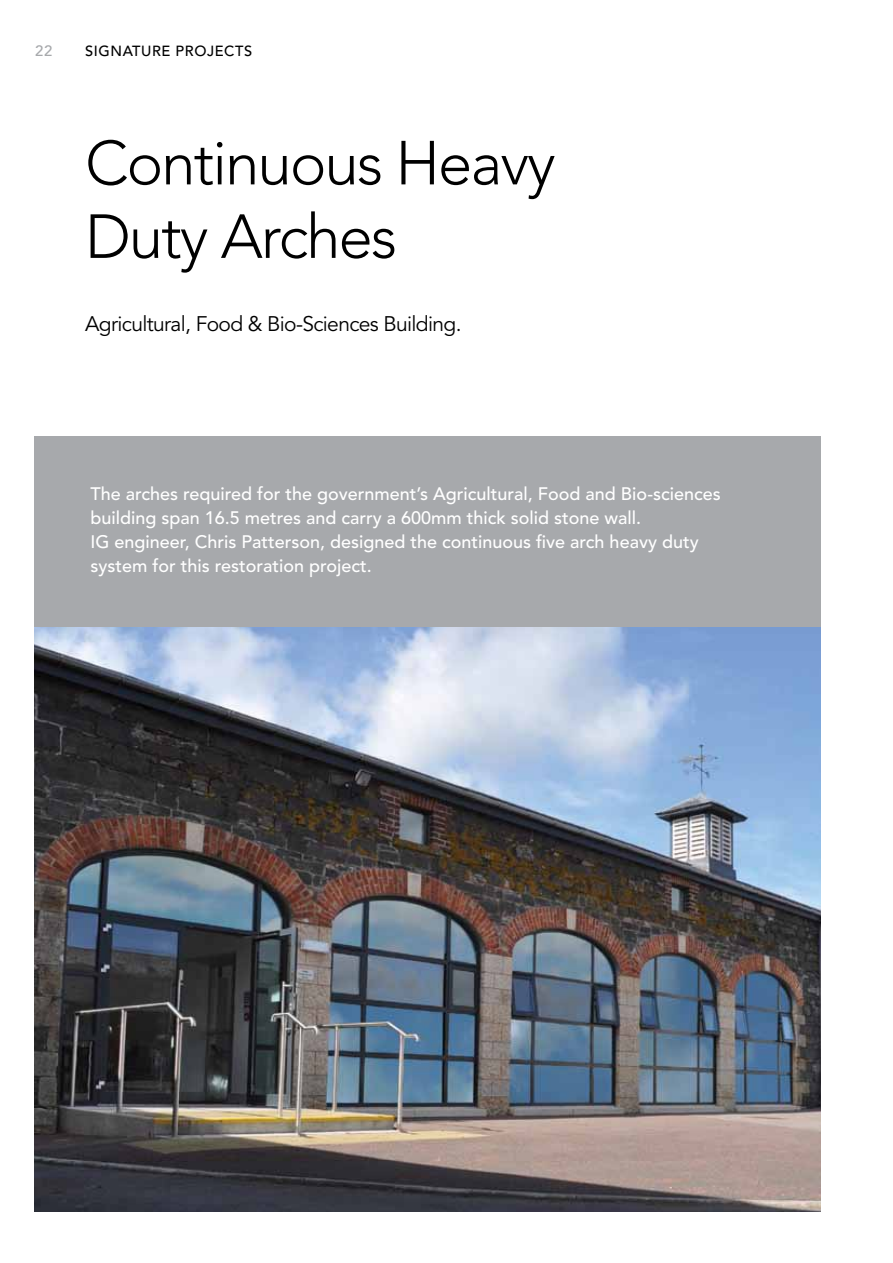
<style>
.page{position:relative;width:893px;height:1263px;background:#fff}
.page>*{position:absolute;margin:0;border:0;box-sizing:border-box;transform-origin:0 0}
.t1{font:300 61.5px/73.5px "Avenir LT Std";letter-spacing:-.03em;color:#000}
.t2{font:21px "Avenir LT Std";letter-spacing:-.03em;color:#000}
.t3{font:500 18px/24px "Avenir LT Std";color:#fff}
.t4{font:500 14.85px "Avenir LT Std";color:#a7a9ac}
.t5{font:500 14.55px "Avenir LT Std";letter-spacing:.04em;color:#000}
</style>
<div class="page">
<div style="left:34px;top:436px;width:787px;height:191px;background:#a7a9ac"></div>
<img style="left:34px;top:627px;width:787px;height:585px">
<p class="t4" style="left:35px;top:42px;width:19px">22</p>
<p class="t5" style="left:85px;top:43px;width:169px">SIGNATURE PROJECTS</p>
<h1 class="t1" style="left:85px;top:127px;width:472px">Continuous Heavy<br>Duty Arches</h1>
<p class="t2" style="left:85px;top:311px;width:378px">Agricultural, Food &amp; Bio-Sciences Building.</p>
<p class="t3" style="left:90px;top:482px;width:632px">The arches required for the government’s Agricultural, Food and Bio-sciences building span 16.5 metres and carry a 600mm thick solid stone wall.<br>IG engineer, Chris Patterson, designed the continuous five arch heavy duty system for this restoration project.</p>
</div>
